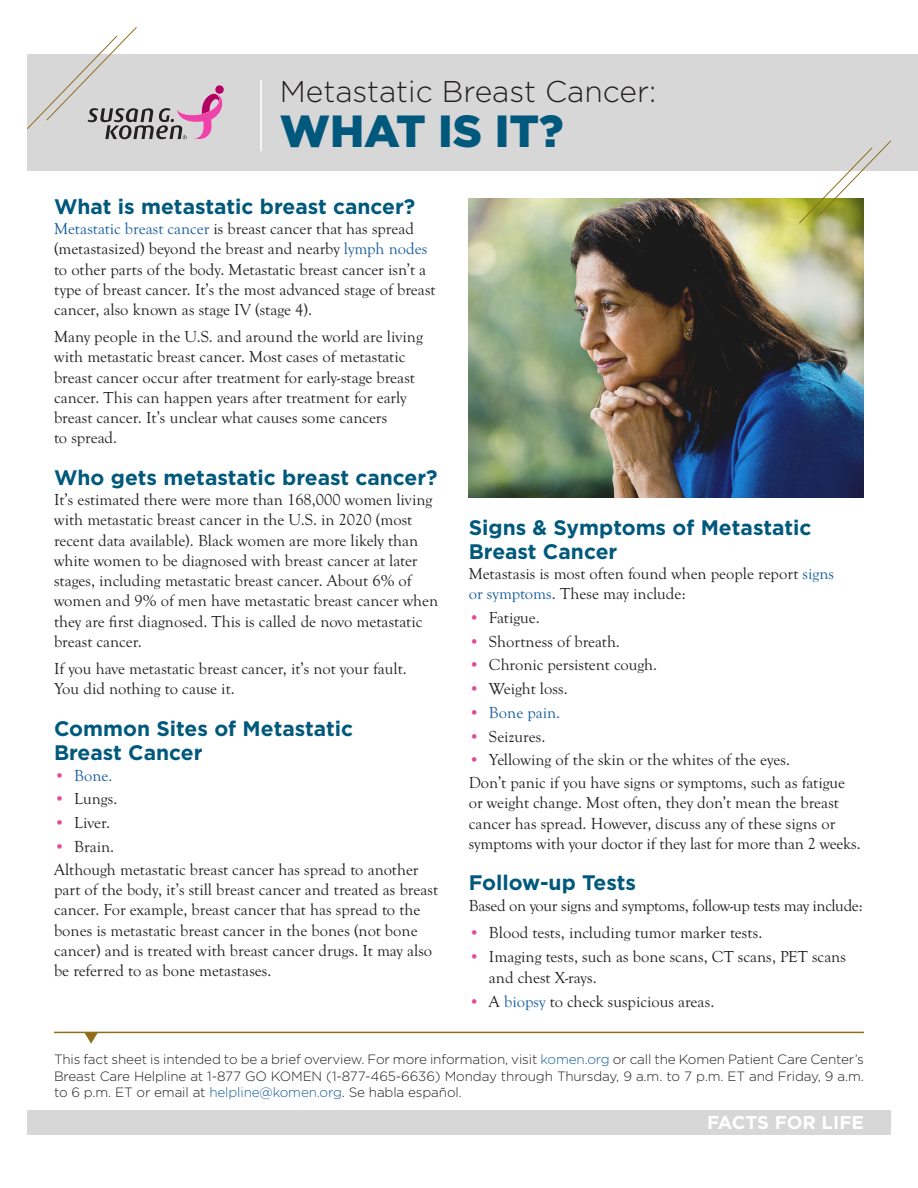
<style>
.page{position:relative;width:918px;height:1188px;background:#fff}
.page>*{position:absolute;margin:0;border:0;box-sizing:border-box;transform-origin:0 0}
.t1{font:900 45px "Gotham";color:#00597d}
.t2{font:300 30px "Gotham";color:#231f20}
.t3{font:700 21px/24px "Gotham";color:#00597d}
.t4{font:700 18.6px "Gotham";color:#fff}
.t5{font:16.5px/20.2px "Goudy Old Sty";color:#231f20}
.t6{font:16.5px "Goudy Old Sty";letter-spacing:-.02em;color:#231f20}
.t7{font:16.5px "Goudy Old Sty";color:#175d9e}
.t8{font:300 13.5px/16.5px "Gotham";letter-spacing:-.01em;color:#231f20;text-align:justify}
.s1{color:#175d9e}
.s2{color:#e34c9c}
</style>
<div class="page">
<div style="left:27px;top:54px;width:891px;height:117px;background:#d8d7d7"></div>
<img style="left:468px;top:199px;width:396px;height:299px">
<div style="left:27px;top:1110px;width:864px;height:24px;background:#d8d7d7"></div>
<hr style="left:260px;top:80px;width:2px;height:71px;background:#fff">
<hr style="left:54px;top:1032px;width:810px;height:1px;background:#926e1b">
<svg style="left:84px;top:1033px;width:14px;height:11px"></svg>
<svg style="left:798px;top:140px;width:93px;height:84px"></svg>
<svg style="left:27px;top:27px;width:197px;height:113px"></svg>
<h2 class="t2" style="left:280px;top:75px;width:378px">Metastatic Breast Cancer:</h2>
<h1 class="t1" style="left:280px;top:100px;width:285px">WHAT IS IT?</h1>
<p class="t3" style="left:54px;top:194px;width:363px">What is metastatic breast cancer?</p>
<p class="t5" style="left:54px;top:219px;width:383px"><span class="s1">Metastatic breast cancer</span> is breast cancer that has spread (metastasized) beyond the breast and nearby <span class="s1">lymph nodes </span>to other parts of the body. Metastatic breast cancer isn’t a type of breast cancer. It’s the most advanced stage of breast cancer, also known as stage IV (stage 4).</p>
<p class="t5" style="left:54px;top:327px;width:370px">Many people in the U.S. and around the world are living with metastatic breast cancer. Most cases of metastatic breast cancer occur after treatment for early-stage breast cancer. This can happen years after treatment for early breast cancer. It’s unclear what causes some cancers<br>to spread.</p>
<p class="t3" style="left:54px;top:465px;width:385px">Who gets metastatic breast cancer?</p>
<p class="t5" style="left:54px;top:490px;width:386px">It’s estimated there were more than 168,000 women living with metastatic breast cancer in the U.S. in 2020 (most recent data available). Black women are more likely than white women to be diagnosed with breast cancer at later stages, including metastatic breast cancer. About 6% of women and 9% of men have metastatic breast cancer when they are first diagnosed. This is called de novo metastatic breast cancer.</p>
<p class="t5" style="left:54px;top:659px;width:354px">If you have metastatic breast cancer, it’s not your fault.<br>You did nothing to cause it.</p>
<p class="t3" style="left:54px;top:716px;width:301px">Common Sites of Metastatic<br>Breast Cancer</p>
<p class="t7" style="left:54px;top:766px;width:60px"><span class="s2">•</span> Bone.</p>
<p class="t5" style="left:54px;top:789px;width:65px"><span class="s2">•</span> Lungs.</p>
<p class="t5" style="left:54px;top:813px;width:58px"><span class="s2">•</span> Liver.</p>
<p class="t5" style="left:54px;top:835px;width:366px;line-height:23px"><span class="s2">•</span> Brain.<br>Although metastatic breast cancer has spread to another</p>
<p class="t5" style="left:54px;top:880px;width:386px">part of the body, it’s still breast cancer and treated as breast cancer. For example, breast cancer that has spread to the bones is metastatic breast cancer in the bones (not bone cancer) and is treated with breast cancer drugs. It may also be referred to as bone metastases.</p>
<p class="t3" style="left:469px;top:515px;width:344px">Signs &amp; Symptoms of Metastatic<br>Breast Cancer</p>
<p class="t5" style="left:469px;top:564px;width:367px">Metastasis is most often found when people report <span class="s1">signs or symptoms</span>. These may include:</p>
<p class="t5" style="left:469px;top:608px;width:73px"><span class="s2">•</span> Fatigue.</p>
<p class="t5" style="left:469px;top:632px;width:153px"><span class="s2">•</span> Shortness of breath.</p>
<p class="t5" style="left:469px;top:655px;width:190px"><span class="s2">•</span> Chronic persistent cough.</p>
<p class="t5" style="left:469px;top:679px;width:101px"><span class="s2">•</span> Weight loss.</p>
<p class="t7" style="left:469px;top:703px;width:93px"><span class="s2">•</span> Bone pain.</p>
<p class="t5" style="left:469px;top:726px;width:78px"><span class="s2">•</span> Seizures.</p>
<p class="t5" style="left:469px;top:749px;width:378px;line-height:23px"><span class="s2">•</span> Yellowing of the skin or the whites of the eyes.<br>Don’t panic if you have signs or symptoms, such as fatigue</p>
<p class="t5" style="left:469px;top:793px;width:394px">or weight change. Most often, they don’t mean the breast cancer has spread. However, discuss any of these signs or symptoms with your doctor if they last for more than 2 weeks.</p>
<p class="t3" style="left:469px;top:870px;width:169px">Follow-up Tests</p>
<p class="t6" style="left:469px;top:896px;width:396px">Based on your signs and symptoms, follow-up tests may include:</p>
<p class="t5" style="left:469px;top:923px;width:295px"><span class="s2">•</span> Blood tests, including tumor marker tests.</p>
<p class="t5" style="left:489px;top:947px;width:359px;line-height:21px;text-indent:-20px"><span class="s2">•</span> Imaging tests, such as bone scans, CT scans, PET scans and chest X-rays.</p>
<p class="t5" style="left:469px;top:992px;width:247px"><span class="s2">•</span> A <span class="s1">biopsy</span> to check suspicious areas.</p>
<p class="t8" style="left:54px;top:1051px;width:812px">This fact sheet is intended to be a brief overview. For more information, visit <span class="s1">komen.org</span> or call the Komen Patient Care Center’s Breast Care Helpline at 1-877 GO KOMEN (1-877-465-6636) Monday through Thursday, 9 a.m. to 7 p.m. ET and Friday, 9 a.m. to 6 p.m. ET or email at <span class="s1">helpline@komen.org</span>. Se habla español.</p>
<p class="t4" style="left:707px;top:1112px;width:158px">FACTS FOR LIFE</p>
</div>
